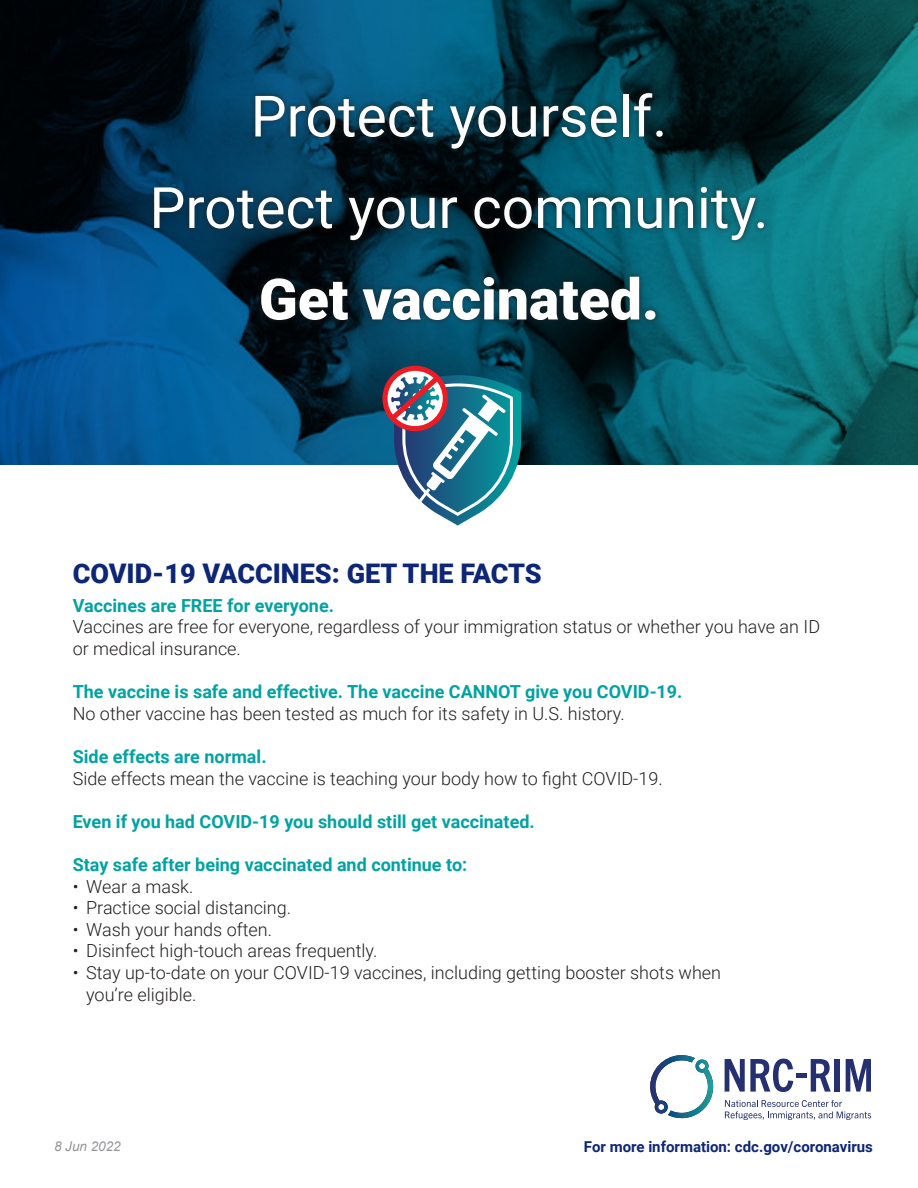
<style>
.page{position:relative;width:918px;height:1188px;background:#fff}
.page>*{position:absolute;margin:0;border:0;box-sizing:border-box;transform-origin:0 0}
.t1{font:57px/91.5px "Roboto";color:#fff;text-align:center}
.t2{font:900 27px "Roboto";color:#0d2675}
.t3{font:300 18px/21.6px "Roboto";color:#231f20}
.t4{font:700 18px "Roboto";color:#00a3a1}
.t5{font:700 15px "Roboto";color:#0d2675}
.Date_Modified{font:italic 13.5px "Arial";color:#939598}
.s1{font-weight:900}
</style>
<div class="page">
<img style="left:0;top:0;width:918px;height:465px">
<svg style="left:725px;top:1059px;width:68px;height:33px"></svg>
<div style="left:796px;top:1073px;width:10px;height:5px;background:#25306f"></div>
<svg style="left:811px;top:1059px;width:20px;height:33px"></svg>
<div style="left:835px;top:1059px;width:5px;height:33px;background:#25306f"></div>
<svg style="left:846px;top:1059px;width:25px;height:33px"></svg>
<svg style="left:725px;top:1100px;width:146px;height:19px"></svg>
<svg style="left:650px;top:1055px;width:64px;height:64px"></svg>
<div style="left:149px;top:87px;width:621px;height:239px;background:#231f20;opacity:.75"></div>
<svg style="left:382px;top:366px;width:139px;height:160px"></svg>
<p class="t1" style="left:149px;top:68px;width:621px">Protect yourself.<br>Protect your community.<br><span class="s1">Get vaccinated.</span></p>
<p class="t2" style="left:73px;top:555px;width:471px">COVID-19 VACCINES: GET THE FACTS</p>
<p class="t4" style="left:73px;top:593px;width:263px">Vaccines are FREE for everyone.</p>
<p class="t3" style="left:73px;top:616px;width:749px">Vaccines are free for everyone, regardless of your immigration status or whether you have an ID or medical insurance.</p>
<p class="t4" style="left:73px;top:679px;width:611px">The vaccine is safe and effective. The vaccine CANNOT give you COVID-19.</p>
<p class="t3" style="left:73px;top:702px;width:553px">No other vaccine has been tested as much for its safety in U.S. history.</p>
<p class="t4" style="left:73px;top:744px;width:195px">Side effects are normal.</p>
<p class="t3" style="left:73px;top:767px;width:591px">Side effects mean the vaccine is teaching your body how to fight COVID-19.</p>
<p class="t4" style="left:73px;top:809px;width:464px">Even if you had COVID-19 you should still get vaccinated.</p>
<p class="t4" style="left:73px;top:852px;width:396px">Stay safe after being vaccinated and continue to:</p>
<p class="t3" style="left:73px;top:875px;width:122px">• Wear a mask.</p>
<p class="t3" style="left:73px;top:896px;width:220px">• Practice social distancing.</p>
<p class="t3" style="left:73px;top:918px;width:201px">• Wash your hands often.</p>
<p class="t3" style="left:73px;top:940px;width:306px">• Disinfect high-touch areas frequently.</p>
<p class="t3" style="left:86px;top:961px;width:636px;text-indent:-14px">• Stay up-to-date on your COVID-19 vaccines, including getting booster shots when you’re eligible.</p>
<p class="Date_Modified" style="left:54px;top:1137px;width:68px">8 Jun 2022</p>
<p class="t5" style="left:584px;top:1136px;width:291px">For more information: cdc.gov/coronavirus</p>
</div>
